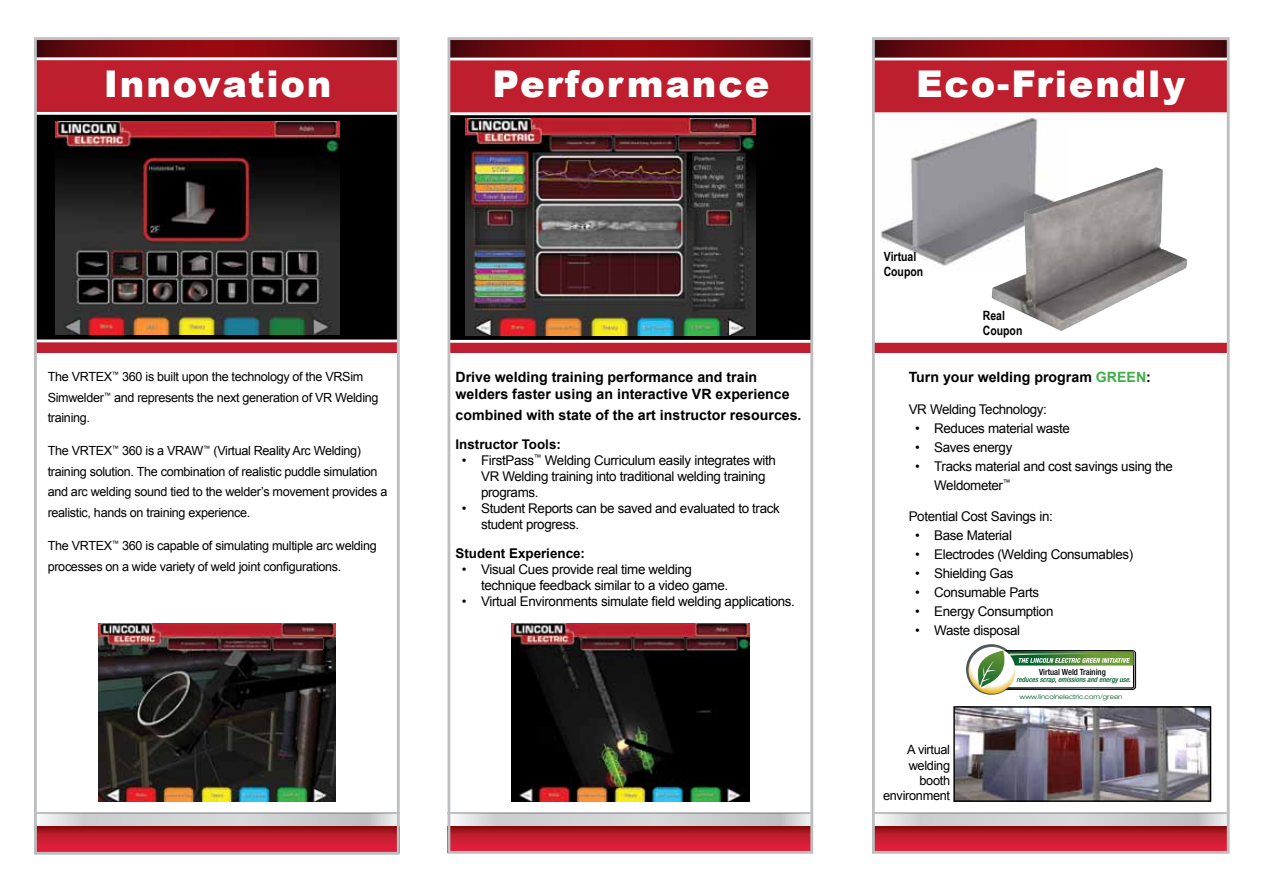
<style>
.page{position:relative;width:1263px;height:893px;background:#fff}
.page>*{position:absolute;margin:0;border:0;box-sizing:border-box;transform-origin:0 0}
.t1{font:900 36.9px "Arial";letter-spacing:.05em;color:#fff}
.t2{font:700 14.1px/17px "Arial";color:#000}
.t3{font:13.35px/16px "Arial";letter-spacing:-.025em;color:#000}
.t4{font:700 13.35px "Arial";color:#000}
.t5{font:12.75px/15.3px "Arial";letter-spacing:-.025em;color:#000;text-align:right}
.t6{font:700 12.75px/15.3px "Arial Narrow";color:#000}
.t7{font:12.6px/20.4px "Arial";letter-spacing:-.025em;color:#000}
.t8{font:500 condensed 8.55px "Helvetica Neue";color:#000}
.t9{font:italic 500 condensed 7.05px "Helvetica Neue";color:#00582c}
.t10{font:300 expanded 6.6px "Helvetica Neue";color:#00582c}
.s1{color:#41ad49}
</style>
<div class="page">
<div style="left:35px;top:39px;width:363px;height:314px;background:#be1e2d"></div>
<div style="left:36px;top:114px;width:361px;height:227px;background:#000"></div>
<img style="left:55px;top:121px;width:284px;height:214px">
<div style="left:449px;top:38px;width:363px;height:315px;background:#be1e2d"></div>
<div style="left:450px;top:114px;width:361px;height:227px;background:#000"></div>
<img style="left:465px;top:118px;width:290px;height:218px">
<div style="left:873px;top:39px;width:355px;height:314px;background:#be1e2d"></div>
<div style="left:874px;top:114px;width:353px;height:227px;background:#fff"></div>
<img style="left:880px;top:115px;width:158px;height:151px">
<img style="left:98px;top:623px;width:238px;height:179px">
<svg style="left:966px;top:644px;width:171px;height:51px"></svg>
<img style="left:955px;top:708px;width:254px;height:92px">
<div style="left:953px;top:706px;width:258px;height:96px;border:1px solid #000"></div>
<svg style="left:38px;top:41px;width:358px;height:16px;background:#7a080f"></svg>
<hr style="left:36px;top:57px;width:362px;height:3px;background:#fff">
<hr style="left:36px;top:112px;width:362px;height:3px;background:#fff">
<hr style="left:36px;top:339px;width:362px;height:3px;background:#fff">
<hr style="left:449px;top:112px;width:363px;height:3px;background:#fff">
<hr style="left:449px;top:340px;width:362px;height:3px;background:#fff">
<hr style="left:874px;top:112px;width:354px;height:3px;background:#fff">
<hr style="left:873px;top:340px;width:355px;height:3px;background:#fff">
<svg style="left:451px;top:41px;width:358px;height:17px;background:#7d0e15"></svg>
<hr style="left:450px;top:58px;width:362px;height:2px;background:#fff">
<svg style="left:876px;top:41px;width:349px;height:17px;background:#7d0e15"></svg>
<hr style="left:874px;top:58px;width:354px;height:2px;background:#fff">
<img style="left:512px;top:623px;width:237px;height:179px">
<svg style="left:42px;top:814px;width:354px;height:12px;background:#d0d2d3"></svg>
<svg style="left:38px;top:827px;width:358px;height:24px;background:#c21a2d"></svg>
<svg style="left:38px;top:813px;width:358px;height:1px"></svg>
<div style="left:34px;top:37px;width:366px;height:818px;border:3px solid #bcbec0"></div>
<svg style="left:455px;top:814px;width:354px;height:12px;background:#d0d2d3"></svg>
<svg style="left:451px;top:827px;width:358px;height:23px;background:#c11a2d"></svg>
<svg style="left:451px;top:813px;width:358px;height:1px"></svg>
<svg style="left:880px;top:814px;width:345px;height:12px;background:#d0d1d3"></svg>
<svg style="left:876px;top:827px;width:349px;height:23px;background:#c11a2d"></svg>
<svg style="left:876px;top:813px;width:349px;height:1px"></svg>
<img style="left:992px;top:167px;width:195px;height:164px">
<div style="left:447px;top:37px;width:366px;height:817px;border:3px solid #bcbec0"></div>
<div style="left:872px;top:37px;width:357px;height:817px;border:3px solid #bcbec0"></div>
<h1 class="t1" style="left:104px;top:57px;width:229px">Innovation</h1>
<h1 class="t1" style="left:493px;top:57px;width:278px">Performance</h1>
<h1 class="t1" style="left:916px;top:57px;width:271px">Eco-Friendly</h1>
<p class="t7" style="left:48px;top:367px;width:332px">The VRTEX<sup>™</sup> 360 is built upon the technology of the VRSim<br>Simwelder<sup>™</sup> and represents the next generation of VR Welding training.</p>
<p class="t7" style="left:48px;top:441px;width:341px">The VRTEX<sup>™</sup> 360 is a VRAW<sup>™</sup> (Virtual Reality Arc Welding) training solution. The combination of realistic puddle simulation and arc welding sound tied to the welder’s movement provides a realistic, hands on training experience.</p>
<p class="t7" style="left:48px;top:535px;width:330px;line-height:21.3px">The VRTEX<sup>™</sup> 360 is capable of simulating multiple arc welding processes on a wide variety of weld joint configurations.</p>
<p class="t2" style="left:456px;top:369px;width:336px">Drive welding training performance and train welders faster using an interactive VR experience</p>
<p class="t2" style="left:456px;top:407px;width:347px">combined with state of the art instructor resources.</p>
<p class="t4" style="left:456px;top:435px;width:107px">Instructor Tools:</p>
<p class="t3" style="left:481px;top:452px;width:296px;text-indent:-19px">• FirstPass<sup>™</sup> Welding Curriculum easily integrates with<br>VR Welding training into traditional welding training programs.</p>
<p class="t3" style="left:481px;top:500px;width:300px;text-indent:-19px">• Student Reports can be saved and evaluated to track student progress.</p>
<p class="t4" style="left:455px;top:544px;width:131px">Student Experience:</p>
<p class="t3" style="left:481px;top:561px;width:249px;text-indent:-19px">• Visual Cues provide real time welding technique feedback similar to a video game.</p>
<p class="t3" style="left:462px;top:593px;width:335px">• Virtual Environments simulate field welding applications.</p>
<p class="t6" style="left:884px;top:248px;width:41px">Virtual<br>Coupon</p>
<p class="t6" style="left:983px;top:307px;width:41px">Real<br>Coupon</p>
<p class="t2" style="left:909px;top:369px;width:244px">Turn your welding program <span class="s1">GREEN</span>:</p>
<p class="t3" style="left:909px;top:401px;width:140px">VR Welding Technology:</p>
<p class="t3" style="left:915px;top:420px;width:156px">• Reduces material waste</p>
<p class="t3" style="left:915px;top:439px;width:99px">• Saves energy</p>
<p class="t3" style="left:934px;top:457px;width:240px;line-height:18.9px;text-indent:-19px">• Tracks material and cost savings using the<br>Weldometer<sup>™</sup></p>
<p class="t3" style="left:909px;top:509px;width:146px">Potential Cost Savings in:</p>
<p class="t3" style="left:915px;top:528px;width:98px">• Base Material</p>
<p class="t3" style="left:915px;top:547px;width:220px">• Electrodes (Welding Consumables)</p>
<p class="t3" style="left:915px;top:565px;width:100px">• Shielding Gas</p>
<p class="t3" style="left:915px;top:584px;width:126px">• Consumable Parts</p>
<p class="t3" style="left:915px;top:603px;width:140px">• Energy Consumption</p>
<p class="t3" style="left:915px;top:622px;width:107px">• Waste disposal</p>
<p class="t8" style="left:1039px;top:667px;width:68px">Virtual Weld Training</p>
<p class="t9" style="left:1016px;top:676px;width:116px">reduces scrap, emissions and energy use.</p>
<p class="t5" style="left:883px;top:742px;width:69px">A virtual welding booth environment</p>
<p class="t10" style="left:1019px;top:693px;width:105px">www.lincolnelectric.com/green</p>
</div>
